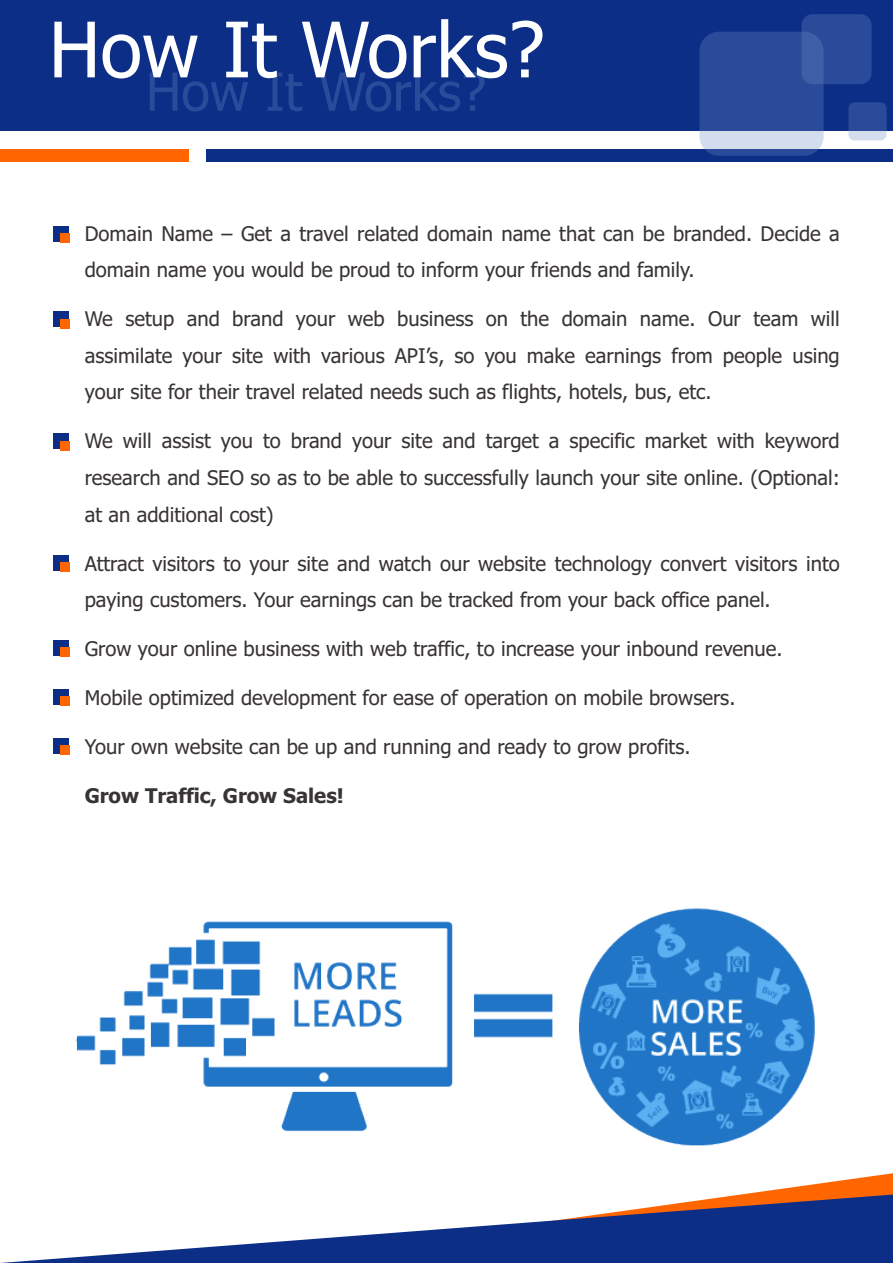
<style>
.page{position:relative;width:893px;height:1263px;background:#fff}
.page>*{position:absolute;margin:0;border:0;box-sizing:border-box;transform-origin:0 0}
.t1{font:76.5px "Tahoma";color:#fff}
.t2{font:52.5px "Tahoma";color:rgb(112 143 199/.3)}
.t3{font:20.25px/36.6px "Tahoma";color:#383336}
.t4{font:700 20.25px "Tahoma";color:#383336}
</style>
<div class="page">
<div style="left:0;top:149px;width:188px;height:12px;background:#f60"></div>
<div style="left:206px;top:149px;width:687px;height:12px;background:#0d2e87"></div>
<div style="left:0;top:0;width:893px;height:131px;background:#0d2e87"></div>
<svg style="left:745px;top:1173px;width:148px;height:21px"></svg>
<svg style="left:1px;top:1194px;width:892px;height:69px"></svg>
<div style="left:699px;top:32px;width:125px;height:124px;background:#708fc7;border-radius:20px;opacity:.3"></div>
<div style="left:801px;top:14px;width:70px;height:70px;background:#708fc7;border-radius:11px;opacity:.3"></div>
<div style="left:848px;top:102px;width:39px;height:38px;background:#708fc7;border-radius:6px;opacity:.3"></div>
<div style="left:53px;top:227px;width:15px;height:15px;background:#0d2e87"></div>
<div style="left:60px;top:234px;width:10px;height:9px;background:#f60"></div>
<div style="left:53px;top:312px;width:15px;height:15px;background:#0d2e87"></div>
<div style="left:60px;top:319px;width:10px;height:9px;background:#f60"></div>
<div style="left:53px;top:434px;width:15px;height:15px;background:#0d2e87"></div>
<div style="left:60px;top:441px;width:10px;height:9px;background:#f60"></div>
<div style="left:53px;top:556px;width:15px;height:15px;background:#0d2e87"></div>
<div style="left:60px;top:562px;width:10px;height:10px;background:#f60"></div>
<div style="left:53px;top:641px;width:15px;height:15px;background:#0d2e87"></div>
<div style="left:60px;top:647px;width:10px;height:10px;background:#f60"></div>
<div style="left:53px;top:689px;width:15px;height:15px;background:#0d2e87"></div>
<div style="left:60px;top:696px;width:10px;height:10px;background:#f60"></div>
<div style="left:53px;top:739px;width:15px;height:15px;background:#0d2e87"></div>
<div style="left:60px;top:745px;width:10px;height:10px;background:#f60"></div>
<img style="left:76px;top:908px;width:739px;height:238px">
<h1 class="t1" style="left:49px;top:19px;width:497px">How It Works?</h1>
<h2 class="t2" style="left:146px;top:71px;width:342px">How It Works?</h2>
<p class="t3" style="left:85px;top:217px;width:756px">Domain Name – Get a travel related domain name that can be branded. Decide a domain name you would be proud to inform your friends and family.</p>
<p class="t3" style="left:85px;top:302px;width:757px;text-align:justify">We setup and brand your web business on the domain name. Our team will assimilate your site with various API’s, so you make earnings from people using your site for their travel related needs such as flights, hotels, bus, etc.</p>
<p class="t3" style="left:85px;top:424px;width:757px;text-align:justify">We will assist you to brand your site and target a specific market with keyword research and SEO so as to be able to successfully launch your site online. (Optional: at an additional cost)</p>
<p class="t3" style="left:85px;top:547px;width:757px">Attract visitors to your site and watch our website technology convert visitors into paying customers. Your earnings can be tracked from your back office panel.</p>
<p class="t3" style="left:85px;top:632px;width:699px">Grow your online business with web traffic, to increase your inbound revenue.</p>
<p class="t3" style="left:85px;top:681px;width:652px">Mobile optimized development for ease of operation on mobile browsers.</p>
<p class="t3" style="left:85px;top:730px;width:607px">Your own website can be up and running and ready to grow profits.</p>
<p class="t4" style="left:85px;top:787px;width:260px">Grow Traffic, Grow Sales!</p>
</div>
